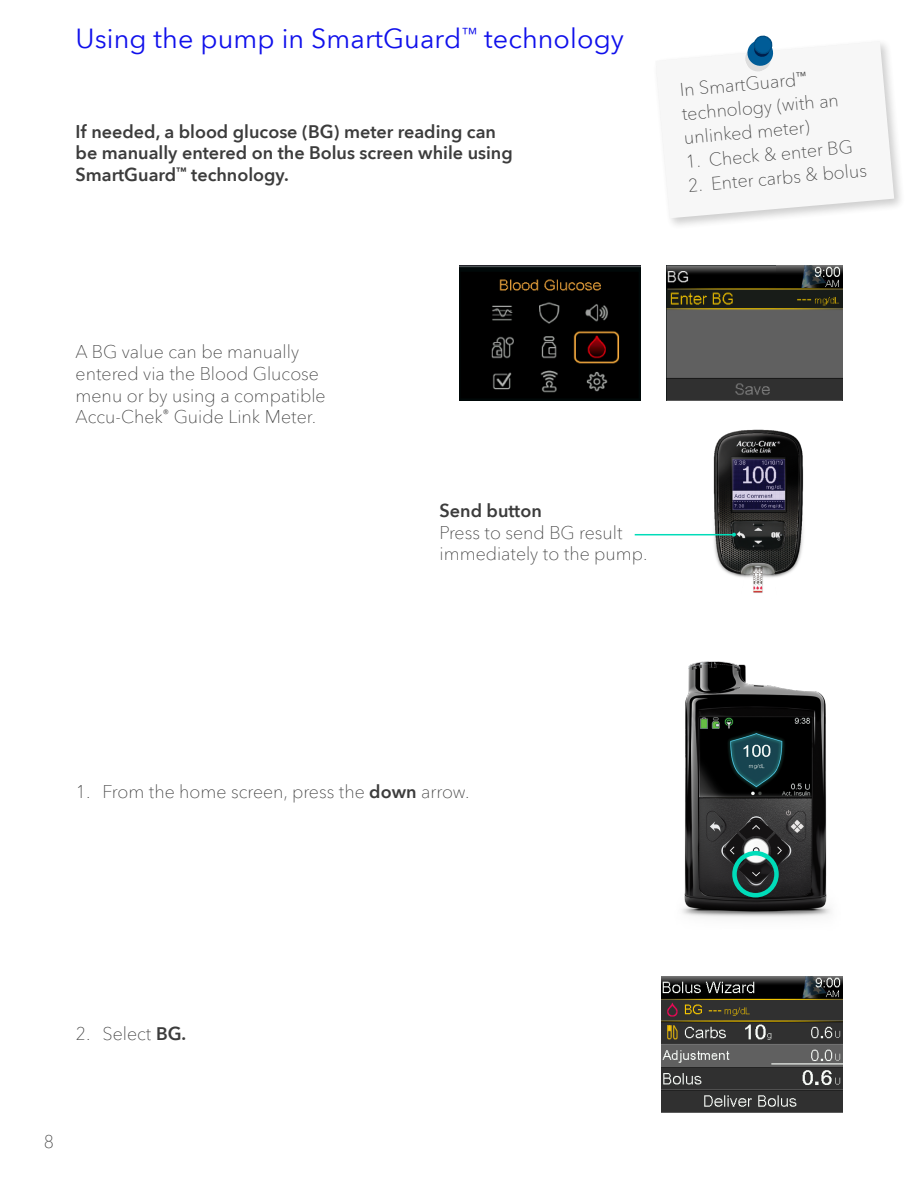
<style>
.page{position:relative;width:918px;height:1188px;background:#fff}
.page>*{position:absolute;margin:0;border:0;box-sizing:border-box;transform-origin:0 0}
.t1{font:27px "Avenir Next World";letter-spacing:.005em;color:#1010eb}
.t2{font:100 18px/21.6px "Avenir Next World";color:#3c3c3c}
.t3{font:600 18px/21.6px "Avenir Next World";color:#3c3c3c}
.s1{font-weight:600}
</style>
<div class="page">
<div style="left:652px;top:37px;width:254px;height:193px;background:#000;opacity:.25"></div>
<svg style="left:656px;top:35px;width:238px;height:183px"></svg>
<img style="left:682px;top:661px;width:149px;height:257px">
<div style="left:732px;top:851px;width:47px;height:46px;border:4px solid #00dcb9;border-radius:50%"></div>
<img style="left:459px;top:265px;width:181px;height:135px">
<img style="left:700px;top:429px;width:104px;height:164px">
<img style="left:667px;top:266px;width:176px;height:134px">
<img style="left:776px;top:265px;width:66px;height:23px">
<hr style="left:635px;top:534px;width:99px;height:1px;background:#00dcb9">
<svg style="left:732px;top:533px;width:4px;height:4px"></svg>
<img style="left:662px;top:977px;width:180px;height:135px">
<h1 class="t1" style="left:76px;top:17px;width:550px">Using the pump in SmartGuard<sup>™</sup> technology</h1>
<p class="t3" style="left:76px;top:121px;width:439px">If needed, a blood glucose (BG) meter reading can be manually entered on the Bolus screen while using<br>SmartGuard<sup>™</sup> technology.</p>
<p class="t2" style="left:679px;top:78px;width:159px;line-height:24px;rotate:-5deg">In SmartGuard<sup>™ </sup>technology (with an unlinked meter)</p>
<p class="t2" style="left:685px;top:151px;width:169px;rotate:-5deg">1. Check &amp; enter BG</p>
<p class="t2" style="left:687px;top:175px;width:181px;rotate:-5deg">2. Enter carbs &amp; bolus</p>
<p class="t2" style="left:76px;top:341px;width:252px">A BG value can be manually entered via the Blood Glucose menu or by using a compatible<br>Accu-Chek<sup>®</sup> Guide Link Meter.</p>
<p class="t3" style="left:440px;top:500px;width:104px">Send button</p>
<p class="t2" style="left:440px;top:521px;width:206px">Press to send BG result immediately to the pump.</p>
<p class="t2" style="left:76px;top:781px;width:392px">1. From the home screen, press the <span class="s1">down</span> arrow.</p>
<p class="t2" style="left:76px;top:1023px;width:112px">2. Select <span class="s1">BG.</span></p>
<p class="t2" style="left:44px;top:1131px;width:12px">8</p>
</div>
